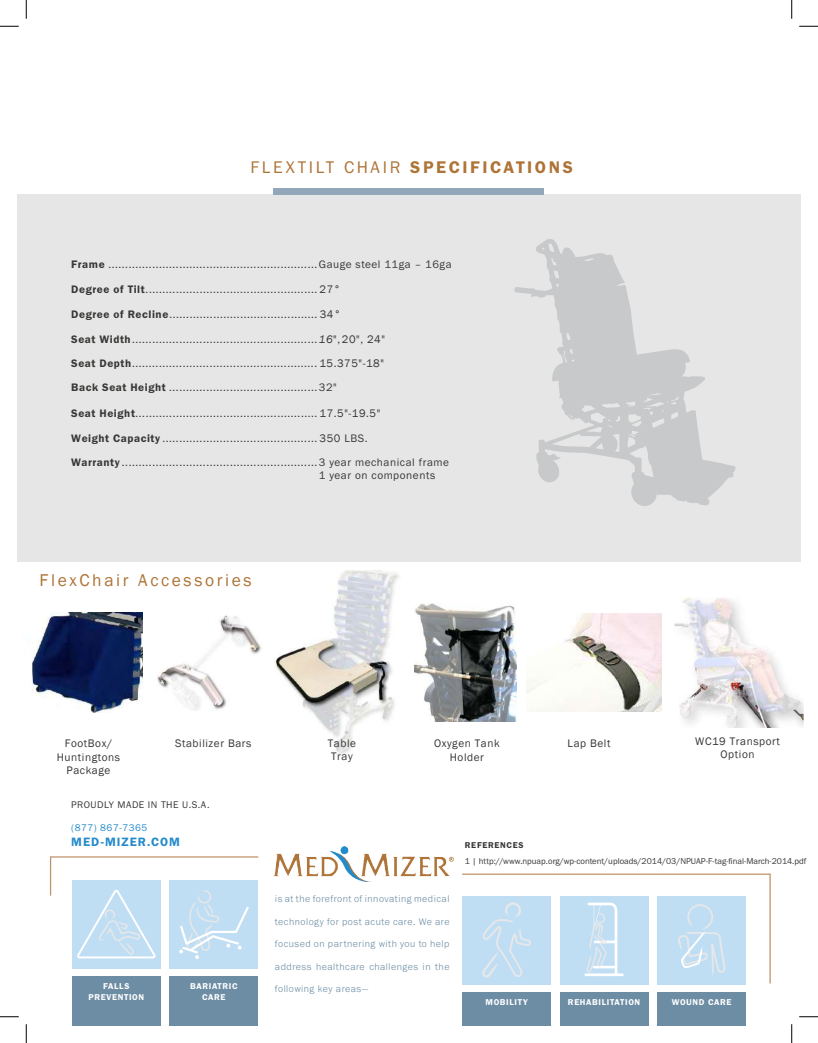
<style>
.page{position:relative;width:818px;height:1043px;background:#fff}
.page>*{position:absolute;margin:0;border:0;box-sizing:border-box;transform-origin:0 0}
.t1{font:17.5px "Franklin Gothic URW Dem";letter-spacing:.15em;color:#ae7437}
.t2{font:17.5px "Franklin Gothic";letter-spacing:.15em;color:#ae7437}
.t3{font:12.5px "Franklin Gothic URW Dem";letter-spacing:.08em;color:#248bcb}
.t4{font:11.25px/24.5px "Franklin Gothic URW Boo";letter-spacing:.05em;color:#373736}
.t5{font:11.25px/13.5px "Franklin Gothic";letter-spacing:.05em;color:#373736;text-align:center}
.t6{font:300 10px "Franklin Gothic URW";letter-spacing:.05em;color:#6d8da4}
.t7{font:10px "Franklin Gothic URW Boo";letter-spacing:.05em;color:#373736}
.t8{font:10px "Franklin Gothic URW Boo";letter-spacing:.05em;color:#248bcb}
.t9{font:8.75px "Franklin Gothic URW Boo";color:#373736}
.t10{font:8.75px/10.5px "Franklin Gothic URW Dem";letter-spacing:.075em;color:#fff;text-align:center}
.t11{font:8.75px "Franklin Gothic URW Dem";letter-spacing:.075em;color:#373736}
.s1{font-family:"Franklin Gothic URW Boo"}
.s2{font-family:"Franklin Gothic URW Dem"}
.s3{font-family:"Franklin Gothic"}
.s4{font-family:"Franklin Gothic";font-style:italic}
.s5{font-style:inherit}
</style>
<div class="page">
<img style="left:274px;top:846px;width:179px;height:35px">
<div style="left:17px;top:195px;width:783px;height:367px;background:#e6e6e6"></div>
<div style="left:274px;top:188px;width:270px;height:7px;background:#92a7b9"></div>
<div style="left:72px;top:879px;width:89px;height:89px;background:#bfdef4"></div>
<div style="left:72px;top:976px;width:89px;height:49px;background:#6d8da4"></div>
<div style="left:169px;top:881px;width:88px;height:87px;background:#bfdef4"></div>
<svg style="left:50px;top:856px;width:209px;height:103px"></svg>
<svg style="left:462px;top:873px;width:309px;height:111px"></svg>
<div style="left:169px;top:976px;width:89px;height:49px;background:#6d8da4"></div>
<div style="left:462px;top:895px;width:89px;height:89px;background:#bfdef4"></div>
<svg style="left:482px;top:902px;width:49px;height:75px"></svg>
<div style="left:462px;top:992px;width:89px;height:33px;background:#6d8da4"></div>
<div style="left:559px;top:895px;width:89px;height:89px;background:#bfdef4"></div>
<hr style="left:584px;top:973px;width:39px;height:3px;background:#fff">
<svg style="left:586px;top:902px;width:31px;height:72px"></svg>
<div style="left:559px;top:992px;width:89px;height:33px;background:#6d8da4"></div>
<div style="left:657px;top:895px;width:89px;height:89px;background:#bfdef4"></div>
<svg style="left:678px;top:904px;width:47px;height:71px"></svg>
<div style="left:657px;top:992px;width:89px;height:33px;background:#6d8da4"></div>
<svg style="left:514px;top:239px;width:221px;height:267px"></svg>
<svg style="left:0;top:25px;width:19px;height:2px"></svg>
<svg style="left:799px;top:25px;width:19px;height:2px"></svg>
<svg style="left:0;top:1016px;width:19px;height:1px"></svg>
<svg style="left:799px;top:1016px;width:19px;height:1px"></svg>
<svg style="left:25px;top:0;width:2px;height:19px"></svg>
<svg style="left:25px;top:1024px;width:2px;height:18px"></svg>
<svg style="left:791px;top:0;width:1px;height:19px"></svg>
<svg style="left:791px;top:1024px;width:1px;height:18px"></svg>
<img style="left:32px;top:612px;width:111px;height:101px">
<img style="left:157px;top:615px;width:104px;height:95px">
<img style="left:274px;top:571px;width:125px;height:183px">
<img style="left:414px;top:604px;width:102px;height:117px">
<img style="left:526px;top:613px;width:135px;height:98px">
<img style="left:674px;top:597px;width:129px;height:131px">
<h1 class="t1" style="left:250px;top:156px;width:324px"><span class="s1">FLEXTILT CHAIR</span> SPECIFICATIONS</h1>
<p class="t4" style="left:71px;top:251px;width:382px"><span class="s2">Frame</span> ..............................................................Gauge steel 11ga – 16ga</p>
<p class="t4" style="left:71px;top:277px;width:271px"><span class="s2">Degree of Tilt</span>................................................... <span class="s3">27°</span></p>
<p class="t4" style="left:71px;top:302px;width:315px"><span class="s2">Degree of Recline</span>............................................ <span class="s3">34°<br></span><span class="s2">Seat Width</span> .......................................................<span class="s4">16</span><span class="s3">", 20", 24" </span><span class="s2">Seat Depth</span>....................................................... <span class="s3">15.375"-18" </span><span class="s2">Back Seat Height</span> ............................................32"</p>
<p class="t4" style="left:71px;top:400px;width:379px"><span class="s2">Seat Height</span>...................................................... <span class="s3">17.5"-19.5"<br></span><span class="s2">Weight Capacity</span> .............................................. <span class="s3">350</span> LBS.<br><span class="s2">Warranty</span> ..........................................................3 year mechanical frame</p>
<p class="t4" style="left:319px;top:463px;width:118px">1 year on components</p>
<h1 class="t2" style="left:40px;top:569px;width:214px"><span class="s5">FlexChair</span> Accessories</h1>
<p class="t5" style="left:65px;top:736px;width:49px">FootBox/</p>
<p class="t5" style="left:175px;top:736px;width:78px">Stabilizer Bars</p>
<p class="t5" style="left:57px;top:750px;width:65px">Huntingtons<br>Package</p>
<p class="t7" style="left:71px;top:798px;width:140px">PROUDLY MADE IN THE U.S.A.</p>
<p class="t8" style="left:71px;top:821px;width:78px">(877) 867-7365</p>
<p class="t3" style="left:71px;top:834px;width:110px">MED-MIZER.COM</p>
<p class="t5" style="left:328px;top:736px;width:30px;text-align:left">Table<br>Tray</p>
<p class="t5" style="left:434px;top:736px;width:67px">Oxygen Tank</p>
<p class="t5" style="left:567px;top:736px;width:44px">Lap Belt</p>
<p class="t5" style="left:450px;top:750px;width:36px">Holder</p>
<p class="t5" style="left:695px;top:734px;width:86px">WC19 Transport<br>Option</p>
<p class="t11" style="left:465px;top:839px;width:60px">REFERENCES</p>
<p class="t9" style="left:465px;top:855px;width:343px">1 | http://www.npuap.org/wp-content/uploads/2014/03/NPUAP-F-tag-final-March-2014.pdf</p>
<p class="t6" style="left:275px;top:892px;width:176px">is at the forefront of innovating medical</p>
<p class="t6" style="left:275px;top:915px;width:176px">technology for post acute care. We are</p>
<p class="t6" style="left:275px;top:937px;width:176px">focused on partnering with you to help</p>
<p class="t6" style="left:275px;top:960px;width:176px">address healthcare challenges in the</p>
<p class="t10" style="left:103px;top:981px;width:28px">FALLS</p>
<p class="t6" style="left:275px;top:982px;width:95px">following key areas—</p>
<p class="t10" style="left:88px;top:991px;width:57px">PREVENTION</p>
<p class="t10" style="left:190px;top:981px;width:49px">BARIATRIC<br>CARE</p>
<p class="t10" style="left:485px;top:996px;width:44px">MOBILITY</p>
<p class="t10" style="left:671px;top:996px;width:61px">WOUND CARE</p>
<p class="t10" style="left:568px;top:996px;width:74px">REHABILITATION</p>
</div>
